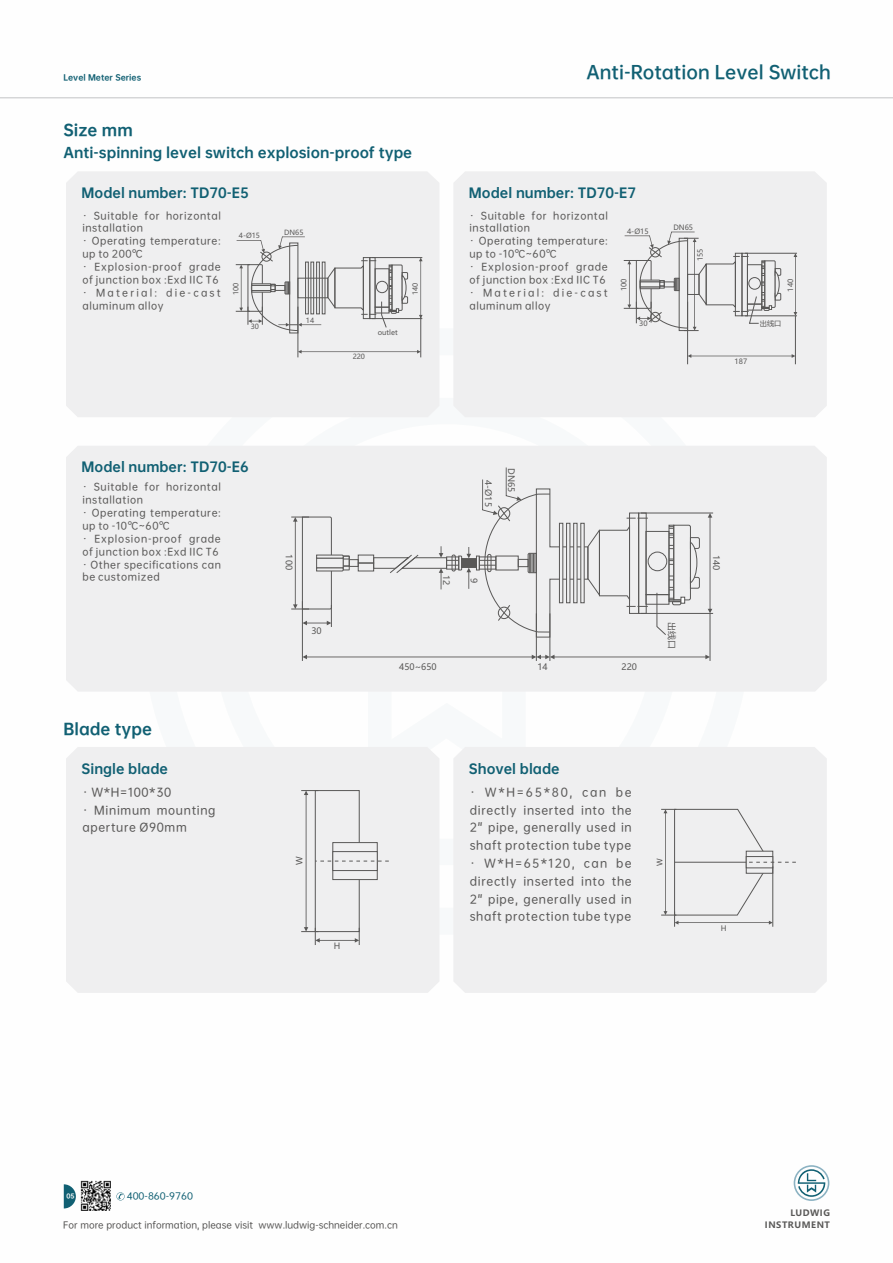
<style>
.page{position:relative;width:893px;height:1263px;background:#fff}
.page>*{position:absolute;margin:0;border:0;box-sizing:border-box;transform-origin:0 0}
.t1{font:17.55px "OPPO Sans B";color:#116073}
.t2{font:15px "OPPO Sans H";color:#116073}
.t3{font:13.5px "OPPO Sans H";color:#116073}
.t4{font:12.75px "OPPO Sans H";color:#116073}
.t5{font:11.25px/17.9px "OPPO Sans M";letter-spacing:.06em;color:#595857}
.t6{font:9.75px/12.9px "OPPO Sans M";letter-spacing:.06em;color:#595857}
.t7{font:9.75px/12.9px "OPPO Sans M";letter-spacing:.225em;color:#595857}
.t8{font:9px "OPPO Sans M";color:#595857}
.t9{font:9px "OPPO Sans M";color:#116073;scale:1.04 1}
.t10{font:8.85px "Microsoft Ya Hei";color:#595857}
.t11{font:700 8.7px/11.4px "Microsoft Ya Hei";letter-spacing:.06em;color:#595857;text-align:right}
.t12{font:8.55px "Microsoft Ya Hei";color:#595857}
.t13{font:7.8px "OPPO Sans H";color:#116073}
.t14{font:7.5px "Microsoft Ya Hei";color:#595857}
.t15{font:7.2px "Microsoft Ya Hei";color:#595857}
.t16{font:7.05px "Microsoft Ya Hei";color:#595857}
.t17{font:6px "OPPO Sans H";color:#fff}
</style>
<div class="page">
<hr style="left:0;top:97px;width:893px;height:1px;background:#c9cacb">
<div style="left:66px;top:171px;width:373px;height:246px;background:#efeff0"></div>
<div style="left:453px;top:171px;width:374px;height:246px;background:#efeff0"></div>
<hr style="left:745px;top:253px;width:52px;height:1px;background:#595857">
<hr style="left:745px;top:315px;width:52px;height:1px;background:#595857">
<svg style="left:793px;top:253px;width:4px;height:63px"></svg>
<hr style="left:687px;top:302px;width:1px;height:62px;background:#595857">
<hr style="left:795px;top:316px;width:1px;height:48px;background:#595857">
<svg style="left:688px;top:354px;width:107px;height:4px"></svg>
<svg style="left:624px;top:232px;width:157px;height:99px"></svg>
<div style="left:369px;top:257px;width:6px;height:62px;border:1px solid #595857"></div>
<div style="left:363px;top:257px;width:7px;height:62px;border:1px solid #595857"></div>
<div style="left:298px;top:278px;width:30px;height:20px;border:1px solid #595857"></div>
<div style="left:289px;top:243px;width:9px;height:90px;border:1px solid #595857"></div>
<div style="left:322px;top:262px;width:3px;height:52px;border:1px solid #595857"></div>
<hr style="left:372px;top:257px;width:50px;height:1px;background:#595857">
<svg style="left:419px;top:258px;width:4px;height:61px"></svg>
<hr style="left:372px;top:318px;width:50px;height:1px;background:#595857">
<hr style="left:298px;top:307px;width:1px;height:50px;background:#595857">
<hr style="left:420px;top:317px;width:1px;height:40px;background:#595857">
<svg style="left:298px;top:350px;width:123px;height:4px"></svg>
<svg style="left:327px;top:260px;width:81px;height:68px"></svg>
<svg style="left:236px;top:236px;width:85px;height:95px"></svg>
<div style="left:66px;top:446px;width:761px;height:246px;background:#efeff0"></div>
<div style="left:646px;top:531px;width:23px;height:64px;border:1px solid #595857"></div>
<div style="left:646px;top:594px;width:23px;height:11px;border:1px solid #595857"></div>
<div style="left:648px;top:552px;width:19px;height:19px;border:1px solid #595857;border-radius:50%"></div>
<div style="left:349px;top:559px;width:10px;height:8px;border:1px solid #595857"></div>
<div style="left:358px;top:555px;width:16px;height:8px;border:1px solid #595857"></div>
<div style="left:358px;top:563px;width:16px;height:8px;border:1px solid #595857"></div>
<hr style="left:710px;top:613px;width:1px;height:48px;background:#595857">
<hr style="left:641px;top:513px;width:72px;height:1px;background:#595857">
<svg style="left:708px;top:513px;width:4px;height:100px"></svg>
<hr style="left:641px;top:613px;width:72px;height:1px;background:#595857">
<hr style="left:549px;top:613px;width:1px;height:48px;background:#595857">
<hr style="left:536px;top:613px;width:1px;height:48px;background:#595857">
<hr style="left:302px;top:601px;width:1px;height:60px;background:#595857">
<svg style="left:302px;top:655px;width:408px;height:4px"></svg>
<svg style="left:373px;top:467px;width:275px;height:171px"></svg>
<svg style="left:291px;top:516px;width:59px;height:111px"></svg>
<svg style="left:656px;top:524px;width:44px;height:112px"></svg>
<div style="left:66px;top:747px;width:373px;height:246px;background:#efeff0"></div>
<div style="left:453px;top:747px;width:374px;height:246px;background:#efeff0"></div>
<svg style="left:301px;top:790px;width:88px;height:155px"></svg>
<svg style="left:661px;top:809px;width:135px;height:118px"></svg>
<svg style="left:64px;top:1184px;width:12px;height:24px"></svg>
<img style="left:81px;top:1181px;width:30px;height:30px">
<svg style="left:116px;top:1192px;width:9px;height:8px"></svg>
<svg style="left:794px;top:1165px;width:35px;height:36px"></svg>
<p class="t13" style="left:63px;top:73px;width:79px">Level Meter Series</p>
<h2 class="t2" style="left:63px;top:122px;width:71px">Size mm</h2>
<h3 class="t3" style="left:63px;top:146px;width:350px">Anti-spinning level switch explosion-proof type</h3>
<h3 class="t4" style="left:82px;top:186px;width:169px">Model number: TD70-E5</h3>
<p class="t6" style="left:82px;top:209px;width:140px">· Suitable for horizontal installation</p>
<p class="t6" style="left:82px;top:234px;width:140px">· Operating temperature: up to 200℃</p>
<p class="t6" style="left:82px;top:260px;width:140px">· Explosion-proof grade of junction box :Exd IIC T6</p>
<p class="t7" style="left:82px;top:286px;width:140px">· Material: die-cast aluminum alloy</p>
<p class="t16" style="left:239px;top:233px;width:23px">4-Ø15</p>
<p class="t16" style="left:284px;top:229px;width:21px">DN65</p>
<p class="t16" style="left:233px;top:295px;width:14px;rotate:-90deg">100</p>
<p class="t16" style="left:412px;top:295px;width:14px;rotate:-90deg">140</p>
<p class="t16" style="left:251px;top:323px;width:10px">30</p>
<p class="t16" style="left:306px;top:317px;width:10px">14</p>
<p class="t16" style="left:378px;top:330px;width:21px">outlet</p>
<p class="t16" style="left:353px;top:353px;width:14px">220</p>
<h1 class="t1" style="left:586px;top:63px;width:246px">Anti-Rotation Level Switch</h1>
<h3 class="t4" style="left:469px;top:186px;width:169px">Model number: TD70-E7</h3>
<p class="t6" style="left:469px;top:209px;width:140px">· Suitable for horizontal installation</p>
<p class="t15" style="left:627px;top:228px;width:23px">4-Ø15</p>
<p class="t15" style="left:673px;top:224px;width:21px">DN65</p>
<p class="t6" style="left:469px;top:234px;width:140px">· Operating temperature: up to -10℃~60℃</p>
<p class="t6" style="left:469px;top:260px;width:140px">· Explosion-proof grade of junction box :Exd IIC T6</p>
<p class="t7" style="left:469px;top:286px;width:140px">· Material: die-cast aluminum alloy</p>
<p class="t15" style="left:697px;top:261px;width:14px;rotate:-90deg">155</p>
<p class="t15" style="left:621px;top:291px;width:14px;rotate:-90deg">100</p>
<p class="t15" style="left:787px;top:291px;width:14px;rotate:-90deg">140</p>
<p class="t15" style="left:639px;top:320px;width:10px">30</p>
<p class="t15" style="left:734px;top:358px;width:14px">187</p>
<p class="t15" style="left:760px;top:320px;width:23px">出线口</p>
<h3 class="t4" style="left:82px;top:460px;width:169px">Model number: TD70-E6</h3>
<p class="t6" style="left:82px;top:481px;width:140px">· Suitable for horizontal installation</p>
<p class="t6" style="left:82px;top:532px;width:140px">· Explosion-proof grade of junction box :Exd IIC T6</p>
<p class="t6" style="left:82px;top:506px;width:140px">· Operating temperature: up to -10℃~60℃</p>
<p class="t6" style="left:82px;top:558px;width:140px">· Other specifications can be customized</p>
<p class="t10" style="left:293px;top:554px;width:17px;rotate:90deg">100</p>
<p class="t10" style="left:311px;top:626px;width:12px">30</p>
<p class="t10" style="left:492px;top:480px;width:28px;rotate:90deg">4-Ø15</p>
<p class="t10" style="left:515px;top:468px;width:26px;rotate:90deg">DN65</p>
<p class="t10" style="left:450px;top:574px;width:12px;rotate:90deg">12</p>
<p class="t10" style="left:478px;top:578px;width:7px;rotate:90deg">9</p>
<p class="t10" style="left:676px;top:622px;width:28px;rotate:90deg">出线口</p>
<p class="t10" style="left:720px;top:555px;width:17px;rotate:90deg">140</p>
<h2 class="t2" style="left:63px;top:721px;width:90px">Blade type</h2>
<h3 class="t4" style="left:82px;top:762px;width:88px">Single blade</h3>
<p class="t5" style="left:82px;top:783px;width:135px">· W*H=100*30<br>· Minimum mounting aperture Ø90mm</p>
<p class="t12" style="left:295px;top:865px;width:10px;rotate:-90deg">W</p>
<p class="t12" style="left:334px;top:942px;width:8px">H</p>
<p class="t10" style="left:399px;top:662px;width:39px">450~650</p>
<p class="t10" style="left:537px;top:662px;width:12px">14</p>
<p class="t10" style="left:622px;top:662px;width:17px">220</p>
<h3 class="t4" style="left:469px;top:762px;width:92px">Shovel blade</h3>
<p class="t5" style="left:470px;top:783px;width:164px;text-align:justify">· W*H=65*80, can be directly inserted into the 2" pipe, generally used in shaft protection tube type · W*H=65*120, can be directly inserted into the 2" pipe, generally used in shaft protection tube type</p>
<p class="t14" style="left:656px;top:866px;width:9px;rotate:-90deg">W</p>
<p class="t14" style="left:721px;top:924px;width:7px">H</p>
<p class="t9" style="left:127px;top:1192px;width:65px">400-860-9760</p>
<p class="t17" style="left:67px;top:1193px;width:10px">05</p>
<p class="t8" style="left:63px;top:1220px;width:336px">For more product information, please visit www.ludwig-schneider.com.cn</p>
<p class="t11" style="left:765px;top:1208px;width:67px">LUDWIG<br>INSTRUMENT</p>
</div>
